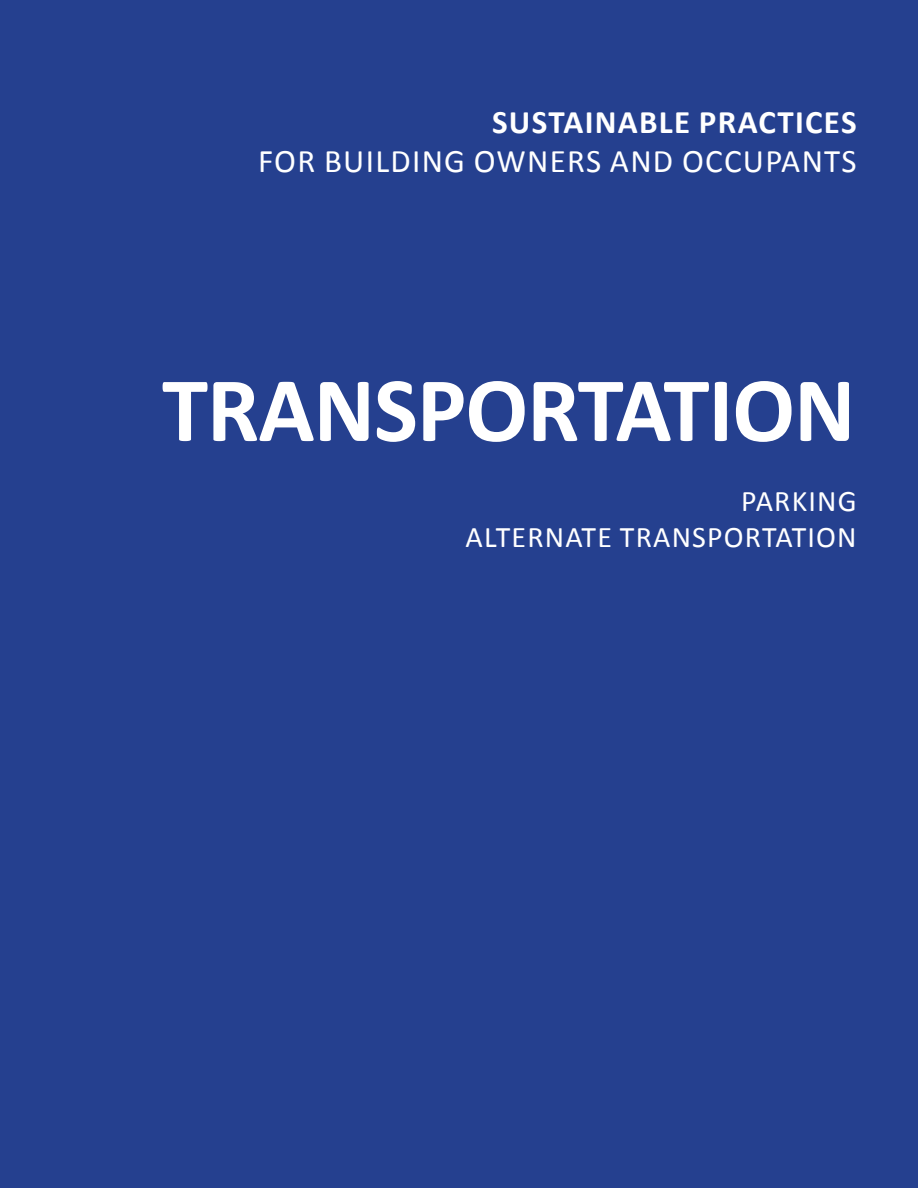
<style>
.page{position:relative;width:918px;height:1188px;background:#25408f}
.page>*{position:absolute;margin:0;border:0;box-sizing:border-box;transform-origin:0 0}
.t1{font:700 93px "Calibri";letter-spacing:-.01em;color:#fff}
.t2{font:33px "Calibri";letter-spacing:.04em;color:#fff}
.t3{font:700 33px "Calibri";letter-spacing:.04em;color:#fff}
.Practices_List_Subca{font:30px "Calibri";letter-spacing:.04em;color:#fff}
</style>
<div class="page">
<p class="t3" style="left:492px;top:101px;width:366px">SUSTAINABLE PRACTICES</p>
<p class="t2" style="left:258px;top:141px;width:600px">FOR BUILDING OWNERS AND OCCUPANTS</p>
<p class="t1" style="left:162px;top:351px;width:695px">TRANSPORTATION</p>
<p class="Practices_List_Subca" style="left:741px;top:482px;width:117px">PARKING</p>
<p class="Practices_List_Subca" style="left:466px;top:518px;width:393px">ALTERNATE TRANSPORTATION</p>
</div>
